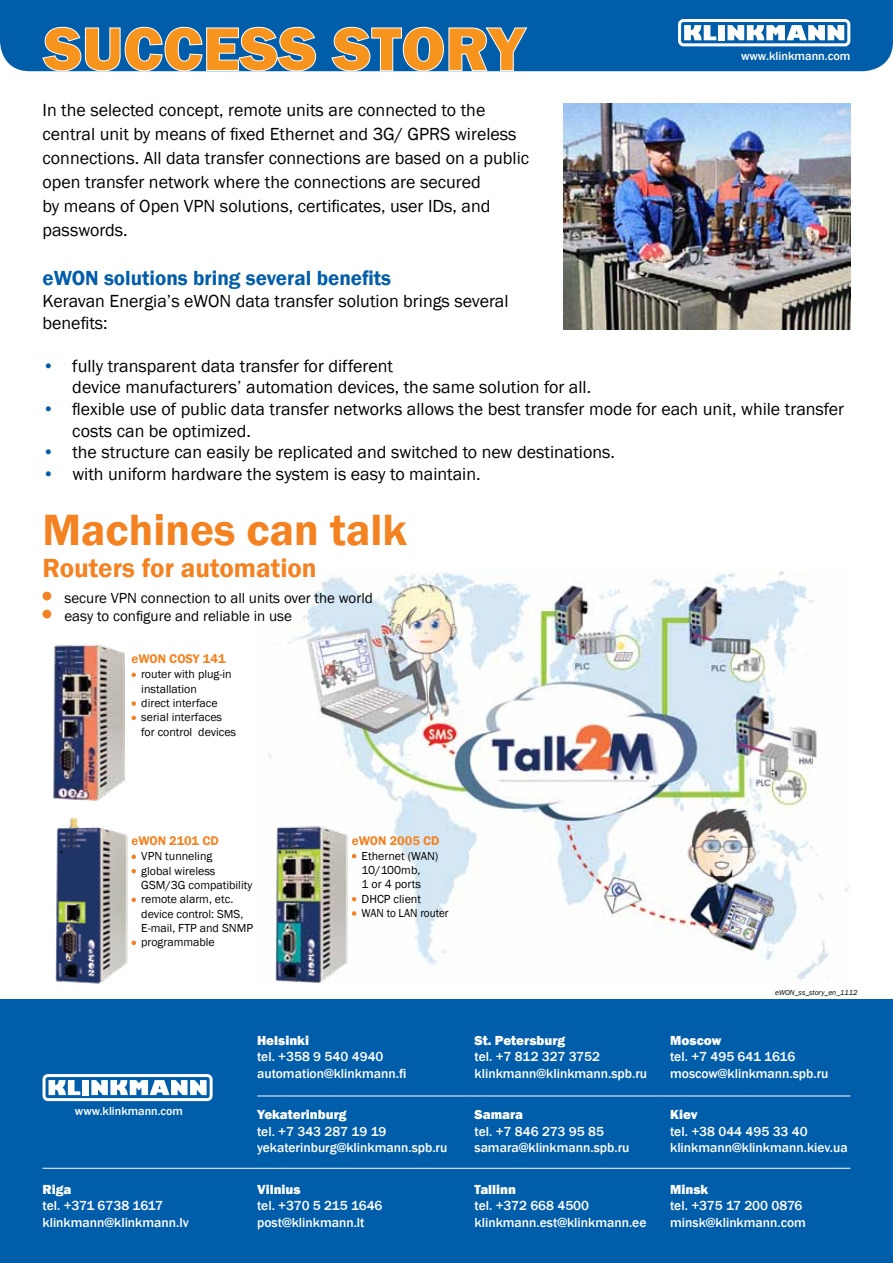
<style>
.page{position:relative;width:893px;height:1263px;background:#fff}
.page>*{position:absolute;margin:0;border:0;box-sizing:border-box;transform-origin:0 0}
.t1{font:600 45px "Franklin Gothic";color:#f58220}
.t2{font:600 27px "Franklin Gothic";color:#f58220}
.t3{font:600 21px "Franklin Gothic";color:#005daa}
.t4{font:18px/24px "Franklin Gothic";color:#000}
.t5{font:15px/18px "Franklin Gothic";color:#000}
.t6{font:500 13.5px/16.5px "Franklin Gothic";color:#fff}
.t7{font:800 13.5px "Franklin Gothic";color:#fff}
.t8{font:600 12.9px "Franklin Gothic";color:#f58220}
.t9{font:500 12.15px "Franklin Gothic";color:#fff}
.t10{font:12px/14.4px "Franklin Gothic";color:#000}
.t11{font:500 12px "Franklin Gothic";color:#fff}
.t12{font:italic 7.5px "Franklin Gothic";color:#000}
.s1{color:#005daa}
</style>
<div class="page">
<img style="left:269px;top:571px;width:582px;height:411px">
<img style="left:563px;top:103px;width:287px;height:226px">
<div style="left:0;top:0;width:893px;height:71px;background:#005daa"></div>
<svg style="left:42px;top:27px;width:486px;height:45px;background:#9d8c6c"></svg>
<svg style="left:678px;top:19px;width:172px;height:27px"></svg>
<div style="left:43px;top:592px;width:8px;height:8px;background:#f58220;border-radius:50%"></div>
<div style="left:43px;top:610px;width:8px;height:8px;background:#f58220;border-radius:50%"></div>
<svg style="left:131px;top:673px;width:5px;height:4px"></svg>
<svg style="left:131px;top:701px;width:5px;height:5px"></svg>
<svg style="left:131px;top:716px;width:5px;height:4px"></svg>
<svg style="left:131px;top:854px;width:5px;height:5px"></svg>
<svg style="left:131px;top:869px;width:5px;height:4px"></svg>
<svg style="left:131px;top:897px;width:5px;height:5px"></svg>
<svg style="left:131px;top:940px;width:5px;height:5px"></svg>
<svg style="left:352px;top:854px;width:4px;height:4px"></svg>
<svg style="left:352px;top:897px;width:4px;height:4px"></svg>
<svg style="left:352px;top:911px;width:4px;height:5px"></svg>
<img style="left:53px;top:644px;width:72px;height:157px">
<img style="left:274px;top:821px;width:73px;height:161px">
<img style="left:55px;top:817px;width:72px;height:167px">
<div style="left:0;top:999px;width:893px;height:264px;background:#005daa"></div>
<svg style="left:43px;top:1074px;width:170px;height:27px"></svg>
<hr style="left:43px;top:1168px;width:807px;height:1px;background:#fff">
<hr style="left:257px;top:1095px;width:593px;height:1px;background:#fff">
<p class="t9" style="left:741px;top:48px;width:111px">www.klinkmann.com</p>
<p class="t4" style="left:43px;top:98px;width:488px">In the selected concept, remote units are connected to the central unit by means of fixed Ethernet and 3G/ GPRS wireless connections. All data transfer connections are based on a public open transfer network where the connections are secured<br>by means of Open VPN solutions, certificates, user IDs, and passwords.</p>
<p class="t3" style="left:43px;top:265px;width:350px">eWON solutions bring several benefits</p>
<p class="t4" style="left:43px;top:290px;width:468px;line-height:21.6px">Keravan Energia’s eWON data transfer solution brings several benefits:</p>
<p class="t4" style="left:72px;top:355px;width:520px;line-height:21.6px;text-indent:-30px"><span class="s1">•</span> fully transparent data transfer for different<br>device manufacturers’ automation devices, the same solution for all.</p>
<p class="t4" style="left:72px;top:398px;width:773px;line-height:21.6px;text-indent:-30px"><span class="s1">•</span> flexible use of public data transfer networks allows the best transfer mode for each unit, while transfer costs can be optimized.</p>
<p class="t4" style="left:43px;top:440px;width:574px"><span class="s1">•</span> the structure can easily be replicated and switched to new destinations.</p>
<p class="t4" style="left:43px;top:462px;width:440px"><span class="s1">•</span> with uniform hardware the system is easy to maintain.</p>
<h1 class="t1" style="left:43px;top:502px;width:366px">Machines can talk</h1>
<h2 class="t2" style="left:43px;top:551px;width:276px">Routers for automation</h2>
<p class="t5" style="left:64px;top:589px;width:310px">secure VPN connection to all units over the world easy to configure and reliable in use</p>
<p class="t8" style="left:131px;top:651px;width:96px">eWON COSY 141</p>
<p class="t10" style="left:141px;top:667px;width:96px">router with plug-in installation<br>direct interface serial interfaces for control devices</p>
<p class="t8" style="left:131px;top:833px;width:89px">eWON 2101 CD</p>
<p class="t10" style="left:141px;top:849px;width:113px">VPN tunneling<br>global wireless<br>GSM/3G compatibility remote alarm, etc. device control: SMS,<br>E-mail, FTP and SNMP programmable</p>
<p class="t8" style="left:352px;top:832px;width:89px">eWON 2005 CD</p>
<p class="t10" style="left:362px;top:849px;width:88px">Ethernet (WAN)<br>10/100mb,<br>1 or 4 ports<br>DHCP client<br>WAN to LAN router</p>
<p class="t11" style="left:75px;top:1103px;width:110px">www.klinkmann.com</p>
<p class="t7" style="left:43px;top:1180px;width:30px">Riga</p>
<p class="t6" style="left:43px;top:1198px;width:148px">tel. +371 6738 1617 klinkmann@klinkmann.lv</p>
<p class="t7" style="left:257px;top:1032px;width:53px">Helsinki</p>
<p class="t6" style="left:257px;top:1049px;width:151px">tel. +358 9 540 4940 automation@klinkmann.fi</p>
<p class="t7" style="left:257px;top:1106px;width:91px">Yekaterinburg</p>
<p class="t6" style="left:257px;top:1123px;width:192px">tel. +7 343 287 19 19 yekaterinburg@klinkmann.spb.ru</p>
<p class="t7" style="left:257px;top:1180px;width:45px">Vilnius</p>
<p class="t6" style="left:257px;top:1198px;width:127px">tel. +370 5 215 1646 post@klinkmann.lt</p>
<p class="t7" style="left:475px;top:1032px;width:92px">St. Petersburg</p>
<p class="t6" style="left:475px;top:1049px;width:174px">tel. +7 812 327 3752 klinkmann@klinkmann.spb.ru</p>
<p class="t7" style="left:475px;top:1106px;width:50px">Samara</p>
<p class="t6" style="left:475px;top:1123px;width:156px">tel. +7 846 273 95 85 samara@klinkmann.spb.ru</p>
<p class="t7" style="left:475px;top:1180px;width:43px">Tallinn</p>
<p class="t6" style="left:475px;top:1198px;width:173px">tel. +372 668 4500 klinkmann.est@klinkmann.ee</p>
<p class="t12" style="left:775px;top:988px;width:84px">eWON_ss_story_en_1112</p>
<p class="t7" style="left:670px;top:1032px;width:53px">Moscow</p>
<p class="t6" style="left:670px;top:1049px;width:160px">tel. +7 495 641 1616 moscow@klinkmann.spb.ru</p>
<p class="t7" style="left:670px;top:1106px;width:29px">Кiev</p>
<p class="t6" style="left:670px;top:1123px;width:179px">tel. +38 044 495 33 40 klinkmann@klinkmann.kiev.ua</p>
<p class="t7" style="left:670px;top:1180px;width:40px">Мinsk</p>
<p class="t6" style="left:670px;top:1198px;width:137px">tel. +375 17 200 0876 minsk@klinkmann.com</p>
</div>
